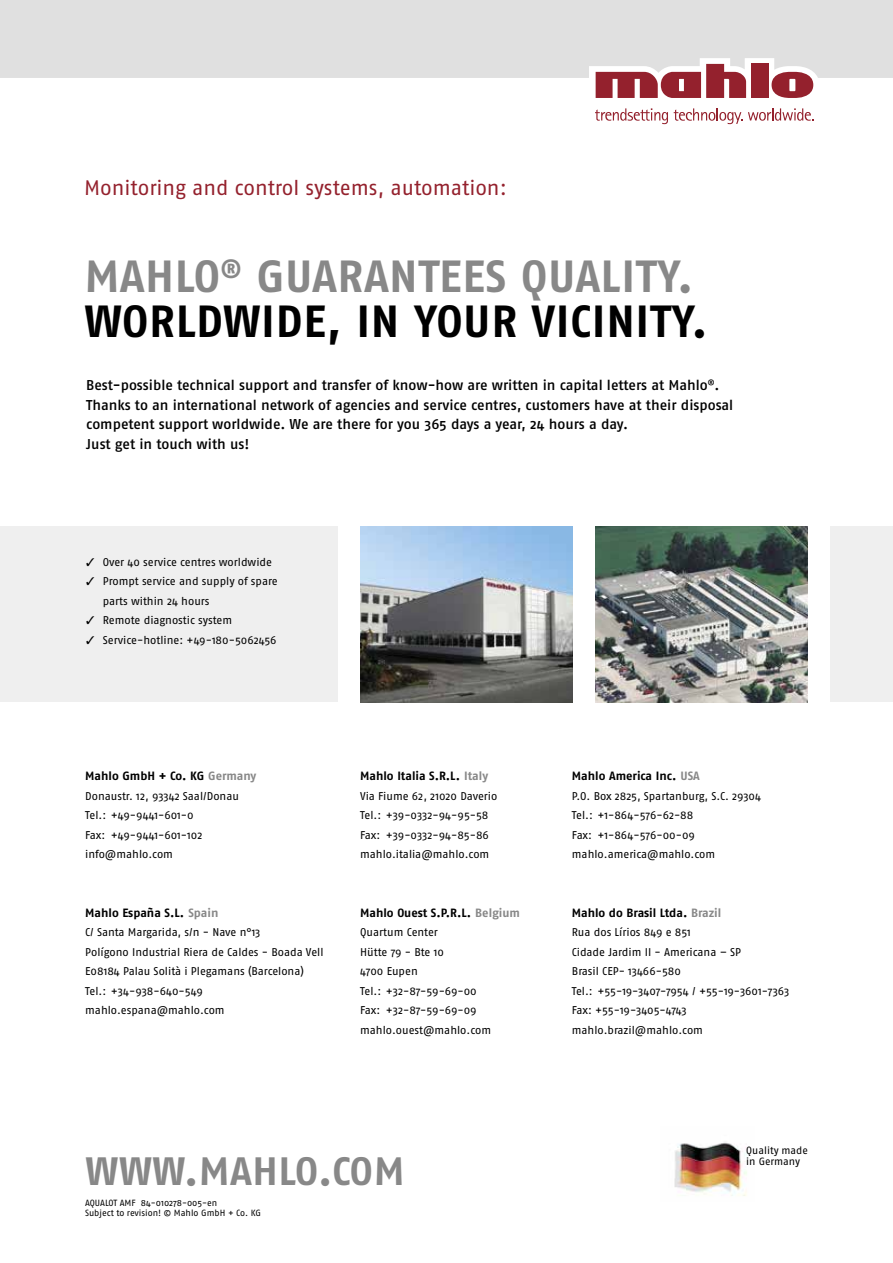
<style>
.page{position:relative;width:893px;height:1263px;background:#fff}
.page>*{position:absolute;margin:0;border:0;box-sizing:border-box;transform-origin:0 0}
.t1{font:45px/45px "Fago No Bold Caps";color:#000}
.t2{font:39.6px "Fago No Bold Caps";letter-spacing:-.005em;color:#888}
.t3{font:21px "Fago No";letter-spacing:-.005em;color:#94212d}
.t4{font:14.25px/19.5px "Fago No Med";color:#000}
.t5{font:700 12px "Fago No";color:#000}
.t6{font:11.25px/19.5px "Fago No";letter-spacing:-.005em;color:#000}
.t7{font:10.5px/11.4px "Fago No";color:#000}
.t8{font:9px/9.8px "Fago No";letter-spacing:-.005em;color:#000}
.s1{color:#888}
</style>
<div class="page">
<div style="left:0;top:0;width:893px;height:78px;background:#e0e0e0"></div>
<div style="left:751px;top:64px;width:17px;height:34px;background:#94212d"></div>
<svg style="left:596px;top:64px;width:150px;height:34px"></svg>
<svg style="left:772px;top:72px;width:41px;height:26px"></svg>
<svg style="left:595px;top:108px;width:73px;height:16px"></svg>
<svg style="left:674px;top:108px;width:140px;height:16px"></svg>
<div style="left:0;top:526px;width:338px;height:176px;background:#efefef"></div>
<img style="left:360px;top:527px;width:212px;height:175px">
<div style="left:830px;top:526px;width:63px;height:176px;background:#efefef"></div>
<img style="left:595px;top:526px;width:213px;height:176px">
<img style="left:674px;top:1142px;width:73px;height:54px">
<h3 class="t3" style="left:84px;top:176px;width:424px">Monitoring and control systems, automation:</h3>
<h1 class="t1" style="left:84px;top:253px;width:625px"><span class="s1">MAHLO</span><sup>®</sup> <span class="s1">GUARANTEES QUALITY.<br></span>WORLDWIDE, IN YOUR VICINITY.</h1>
<p class="t4" style="left:86px;top:375px;width:649px">Best-possible technical support and transfer of know-how are written in capital letters at Mahlo<sup>®</sup>.<br>Thanks to an international network of agencies and service centres, customers have at their disposal competent support worldwide. We are there for you 365 days a year, 24 hours a day.<br>Just get in touch with us!</p>
<p class="t6" style="left:86px;top:552px;width:187px">✓ Over 40 service centres worldwide</p>
<p class="t6" style="left:103px;top:571px;width:176px;text-indent:-17px">✓ Prompt service and supply of spare parts within 24 hours</p>
<p class="t6" style="left:86px;top:610px;width:147px">✓ Remote diagnostic system</p>
<p class="t6" style="left:86px;top:630px;width:192px">✓ Service-hotline: +49-180-5062456</p>
<p class="t5" style="left:85px;top:769px;width:172px">Mahlo GmbH + Co. KG <span class="s1">Germany</span></p>
<p class="t6" style="left:85px;top:786px;width:155px">Donaustr. 12, 93342 Saal/Donau<br>Tel.: +49-9441-601-0<br>Fax: +49-9441-601-102 info@mahlo.com</p>
<p class="t5" style="left:85px;top:905px;width:135px">Mahlo España S.L. <span class="s1">Spain</span></p>
<p class="t6" style="left:85px;top:922px;width:240px">C/ Santa Margarida, s/n - Nave n°13<br>Polígono Industrial Riera de Caldes - Boada Vell E08184 Palau Solità i Plegamans (Barcelona)<br>Tel.: +34-938-640-549 mahlo.espana@mahlo.com</p>
<p class="t5" style="left:360px;top:769px;width:129px">Mahlo Italia S.R.L. <span class="s1">Italy</span></p>
<p class="t6" style="left:360px;top:786px;width:139px">Via Fiume 62, 21020 Daverio<br>Tel.: +39-0332-94-95-58<br>Fax: +39-0332-94-85-86 mahlo.italia@mahlo.com</p>
<p class="t5" style="left:360px;top:905px;width:161px">Mahlo Ouest S.P.R.L. <span class="s1">Belgium</span></p>
<p class="t6" style="left:360px;top:922px;width:132px">Quartum Center<br>Hütte 79 - Bte 10<br>4700 Eupen<br>Tel.: +32-87-59-69-00<br>Fax: +32-87-59-69-09 mahlo.ouest@mahlo.com</p>
<h2 class="t2" style="left:85px;top:1148px;width:321px">WWW.MAHLO.COM</h2>
<p class="t8" style="left:85px;top:1198px;width:178px">AQUALOT AMF 84-010278-005-en<br>Subject to revision! © Mahlo GmbH + Co. KG</p>
<p class="t5" style="left:572px;top:769px;width:129px">Mahlo America Inc. <span class="s1">USA</span></p>
<p class="t6" style="left:572px;top:786px;width:191px">P.O. Box 2825, Spartanburg, S.C. 29304<br>Tel.: +1-864-576-62-88<br>Fax: +1-864-576-00-09 mahlo.america@mahlo.com</p>
<p class="t5" style="left:572px;top:905px;width:151px">Mahlo do Brasil Ltda. <span class="s1">Brazil</span></p>
<p class="t6" style="left:572px;top:922px;width:219px">Rua dos Lírios 849 e 851<br>Cidade Jardim II - Americana – SP<br>Brasil CEP- 13466-580<br>Tel.: +55-19-3407-7954 / +55-19-3601-7363<br>Fax: +55-19-3405-4743 mahlo.brazil@mahlo.com</p>
<p class="t7" style="left:746px;top:1144px;width:63px">Quality made in Germany</p>
</div>
